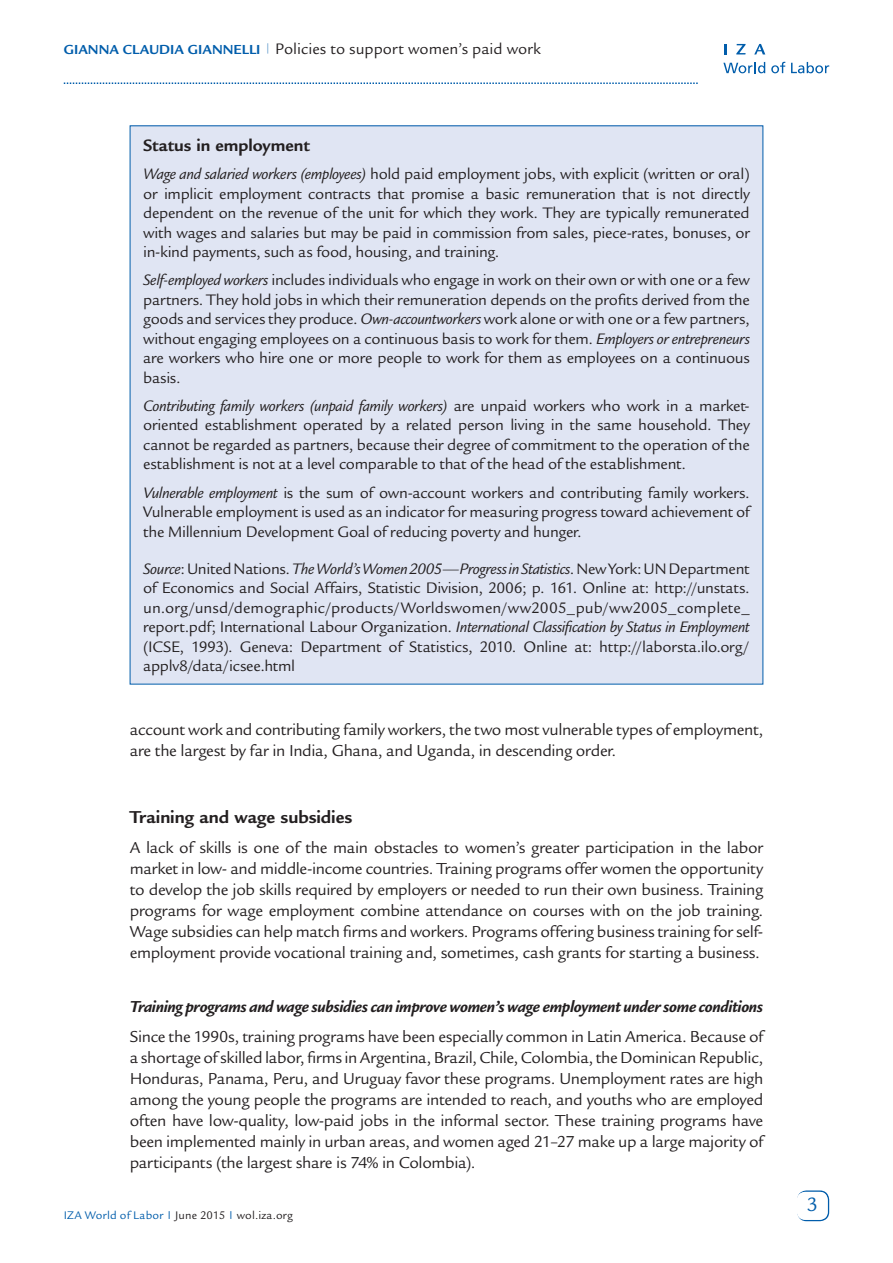
<style>
.page{position:relative;width:893px;height:1263px;background:#fff}
.page>*{position:absolute;margin:0;border:0;box-sizing:border-box;transform-origin:0 0}
.t1{font:21px "Legacy Sans Std";color:#015dab}
.t2{font:700 18.75px "Legacy Sans Std";letter-spacing:-.005em;color:#231f20}
.t3{font:700 18px "Legacy Sans Std";color:#231f20}
.t4{font:17.25px/21px "Legacy Sans Std";letter-spacing:-.02em;color:#231f20;text-align:justify}
.t5{font:italic 700 17.25px "Legacy Sans Std";letter-spacing:-.02em;color:#231f20}
.t6{font:16.5px/19.5px "Legacy Sans Std";letter-spacing:-.015em;color:#231f20;text-align:justify}
.t7{font:12px "Legacy Sans Std";letter-spacing:.015em;color:#231f20}
.s1{font-weight:700;font-size:14.25px;color:#015dab}
.s2{font-style:italic}
.s3{color:#015dab}
</style>
<div class="page">
<div style="left:797px;top:1190px;width:32px;height:31px;border:2px solid #015dab;border-radius:9px"></div>
<div style="left:797px;top:1192px;width:31px;height:28px;background:#fff;border-radius:9px"></div>
<svg style="left:64px;top:82px;width:634px;height:2px"></svg>
<svg style="left:723px;top:62px;width:42px;height:11px"></svg>
<svg style="left:771px;top:62px;width:14px;height:11px"></svg>
<svg style="left:791px;top:62px;width:38px;height:11px"></svg>
<svg style="left:724px;top:44px;width:2px;height:10px"></svg>
<svg style="left:736px;top:44px;width:10px;height:10px"></svg>
<svg style="left:754px;top:44px;width:11px;height:10px"></svg>
<div style="left:130px;top:126px;width:633px;height:558px;background:#e0e5f3"></div>
<p class="t6" style="left:64px;top:39px;width:479px"><span class="s1">Gianna Claudia Giannelli</span> <sup>|</sup> Policies to support women’s paid work</p>
<p class="t3" style="left:143px;top:135px;width:168px">Status in employment</p>
<p class="t6" style="left:143px;top:165px;width:608px"><span class="s2">Wage and salaried workers (employees)</span> hold paid employment jobs, with explicit (written or oral) or implicit employment contracts that promise a basic remuneration that is not directly dependent on the revenue of the unit for which they work. They are typically remunerated with wages and salaries but may be paid in commission from sales, piece-rates, bonuses, or in-kind payments, such as food, housing, and training.</p>
<p class="t6" style="left:143px;top:271px;width:608px"><span class="s2">Self-employed workers</span> includes individuals who engage in work on their own or with one or a few partners. They hold jobs in which their remuneration depends on the profits derived from the goods and services they produce. <span class="s2">Own-accountworkers</span> work alone or with one or a few partners, without engaging employees on a continuous basis to work for them. <span class="s2">Employers or entrepreneurs </span>are workers who hire one or more people to work for them as employees on a continuous basis.</p>
<p class="t6" style="left:143px;top:396px;width:608px"><span class="s2">Contributing family workers (unpaid family workers)</span> are unpaid workers who work in a market&shy;oriented establishment operated by a related person living in the same household. They cannot be regarded as partners, because their degree of commitment to the operation of the establishment is not at a level comparable to that of the head of the establishment.</p>
<p class="t6" style="left:143px;top:483px;width:608px"><span class="s2">Vulnerable employment</span> is the sum of own-account workers and contributing family workers.<br>Vulnerable employment is used as an indicator for measuring progress toward achievement of the Millennium Development Goal of reducing poverty and hunger.</p>
<p class="t6" style="left:143px;top:559px;width:608px"><span class="s2">Source</span>: United Nations. <span class="s2">The World’s Women 2005—Progress in Statistics</span>. New York: UN Department of Economics and Social Affairs, Statistic Division, 2006; p. 161. Online at: http://unstats. un.org/unsd/demographic/products/Worldswomen/ww2005_pub/ww2005_complete_ report.pdf; International Labour Organization. <span class="s2">International Classification by Status in Employment </span>(ICSE, 1993). Geneva: Department of Statistics, 2010. Online at: http://laborsta.ilo.org/ applv8/data/icsee.html</p>
<p class="t4" style="left:130px;top:720px;width:635px">account work and contributing family workers, the two most vulnerable types of employment, are the largest by far in India, Ghana, and Uganda, in descending order.</p>
<p class="t2" style="left:130px;top:806px;width:224px">Training and wage subsidies</p>
<p class="t4" style="left:130px;top:837px;width:635px">A lack of skills is one of the main obstacles to women’s greater participation in the labor market in low- and middle-income countries. Training programs offer women the opportunity to develop the job skills required by employers or needed to run their own business. Training programs for wage employment combine attendance on courses with on the job training.<br>Wage subsidies can help match firms and workers. Programs offering business training for self&shy;employment provide vocational training and, sometimes, cash grants for starting a business.</p>
<p class="t5" style="left:130px;top:997px;width:635px">Training programs and wage subsidies can improve women’s wage employment under some conditions</p>
<p class="t4" style="left:130px;top:1027px;width:635px">Since the 1990s, training programs have been especially common in Latin America. Because of a shortage of skilled labor, firms in Argentina, Brazil, Chile, Colombia, the Dominican Republic, Honduras, Panama, Peru, and Uruguay favor these programs. Unemployment rates are high among the young people the programs are intended to reach, and youths who are employed often have low-quality, low-paid jobs in the informal sector. These training programs have been implemented mainly in urban areas, and women aged 21–27 make up a large majority of participants (the largest share is 74% in Colombia).</p>
<p class="t7" style="left:64px;top:1208px;width:231px"><span class="s3">IZA World of Labor</span> <sup>|</sup> June 2015 <sup>|</sup> wol.iza.org</p>
<p class="t1" style="left:807px;top:1192px;width:13px">3</p>
</div>
